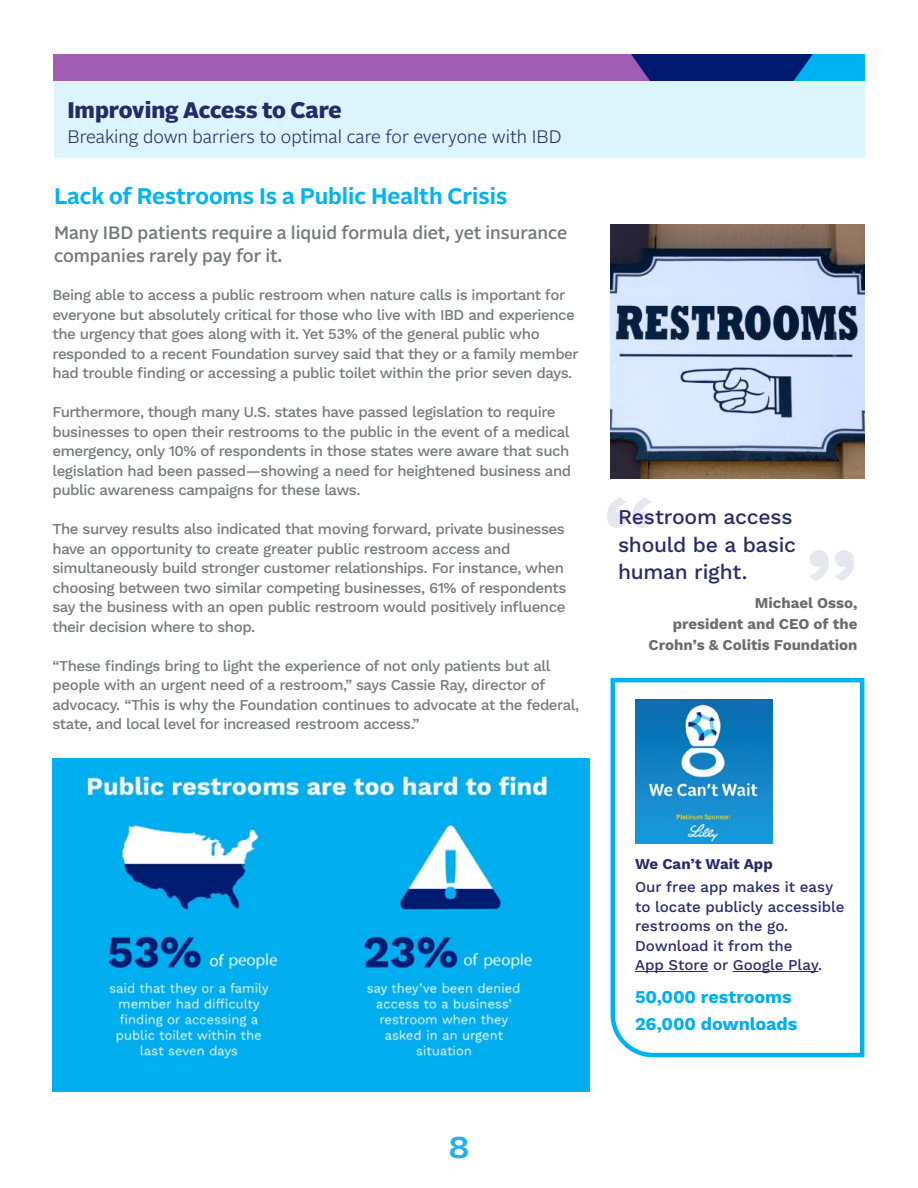
<style>
.page{position:relative;width:918px;height:1188px;background:#fff}
.page>*{position:absolute;margin:0;border:0;box-sizing:border-box;transform-origin:0 0}
.t1{font:700 93px "Work Sans";color:#e5e7ef}
.t2{font:700 30px "Alrightv 2 Normal";color:#20b1e7}
.t3{font:700 22.5px "Alrightv 2 Normal";color:#00b4f0}
.t4{font:900 22.5px "Alrightv 2 Normal";color:#252a68}
.t5{font:500 21px/27.3px "Work Sans";letter-spacing:-.015em;color:#262a69}
.t6{font:500 18px/22.5px "Alrightv 2 Normal";color:#737a7a}
.t7{font:300 18px "Alrightv 2 Normal";color:#252a68}
.t8{font:700 18px/27px "Work Sans";letter-spacing:-.01em;color:#00aeef}
.t9{font:500 15px/19.5px "Work Sans";letter-spacing:-.03em;color:#737a7a}
.t10{font:500 15px/19.5px "Work Sans";letter-spacing:-.005em;color:#262a69}
.t11{font:700 15px/21px "Work Sans";color:#6b6b6b;text-align:right}
.t12{font:700 15px "Work Sans";color:#262a69}
</style>
<div class="page">
<div style="left:54px;top:81px;width:811px;height:77px;background:#dcf4fc"></div>
<img style="left:53px;top:54px;width:812px;height:27px">
<img style="left:610px;top:225px;width:254px;height:254px">
<img style="left:52px;top:758px;width:538px;height:333px">
<svg style="left:610px;top:677px;width:255px;height:381px"></svg>
<h3 class="t4" style="left:68px;top:94px;width:276px">Improving Access to Care</h3>
<p class="t7" style="left:68px;top:124px;width:495px">Breaking down barriers to optimal care for everyone with IBD</p>
<h3 class="t3" style="left:54px;top:180px;width:455px">Lack of Restrooms Is a Public Health Crisis</h3>
<p class="t6" style="left:54px;top:221px;width:515px">Many IBD patients require a liquid formula diet, yet insurance companies rarely pay for it.</p>
<p class="t9" style="left:52px;top:286px;width:528px">Being able to access a public restroom when nature calls is important for everyone but absolutely critical for those who live with IBD and experience the urgency that goes along with it. Yet 53% of the general public who responded to a recent Foundation survey said that they or a family member had trouble finding or accessing a public toilet within the prior seven days.</p>
<p class="t9" style="left:52px;top:403px;width:520px">Furthermore, though many U.S. states have passed legislation to require businesses to open their restrooms to the public in the event of a medical emergency, only 10% of respondents in those states were aware that such legislation had been passed—showing a need for heightened business and public awareness campaigns for these laws.</p>
<p class="t9" style="left:52px;top:520px;width:515px">The survey results also indicated that moving forward, private businesses have an opportunity to create greater public restroom access and simultaneously build stronger customer relationships. For instance, when choosing between two similar competing businesses, 61% of respondents say the business with an open public restroom would positively influence their decision where to shop.</p>
<p class="t9" style="left:52px;top:656px;width:528px">“These findings bring to light the experience of not only patients but all people with an urgent need of a restroom,” says Cassie Ray, director of advocacy. “This is why the Foundation continues to advocate at the federal, state, and local level for increased restroom access.”</p>
<h1 class="t1" style="left:656px;top:549px;width:54px;rotate:-180deg">’’</h1>
<h3 class="t5" style="left:618px;top:505px;width:179px">Restroom access should be a basic human right.</h3>
<h1 class="t1" style="left:805px;top:529px;width:54px">’’</h1>
<p class="t11" style="left:649px;top:593px;width:210px">Michael Osso,<br>president and CEO of the<br>Crohn’s &amp; Colitis Foundation</p>
<h2 class="t2" style="left:449px;top:1126px;width:22px">8</h2>
<p class="t12" style="left:635px;top:855px;width:139px">We Can’t Wait App</p>
<p class="t10" style="left:635px;top:878px;width:211px">Our free app makes it easy to locate publicly accessible restrooms on the go.<br>Download it from the<br>App Store or Google Play.</p>
<p class="t8" style="left:635px;top:984px;width:164px">50,000 restrooms<br>26,000 downloads</p>
</div>
